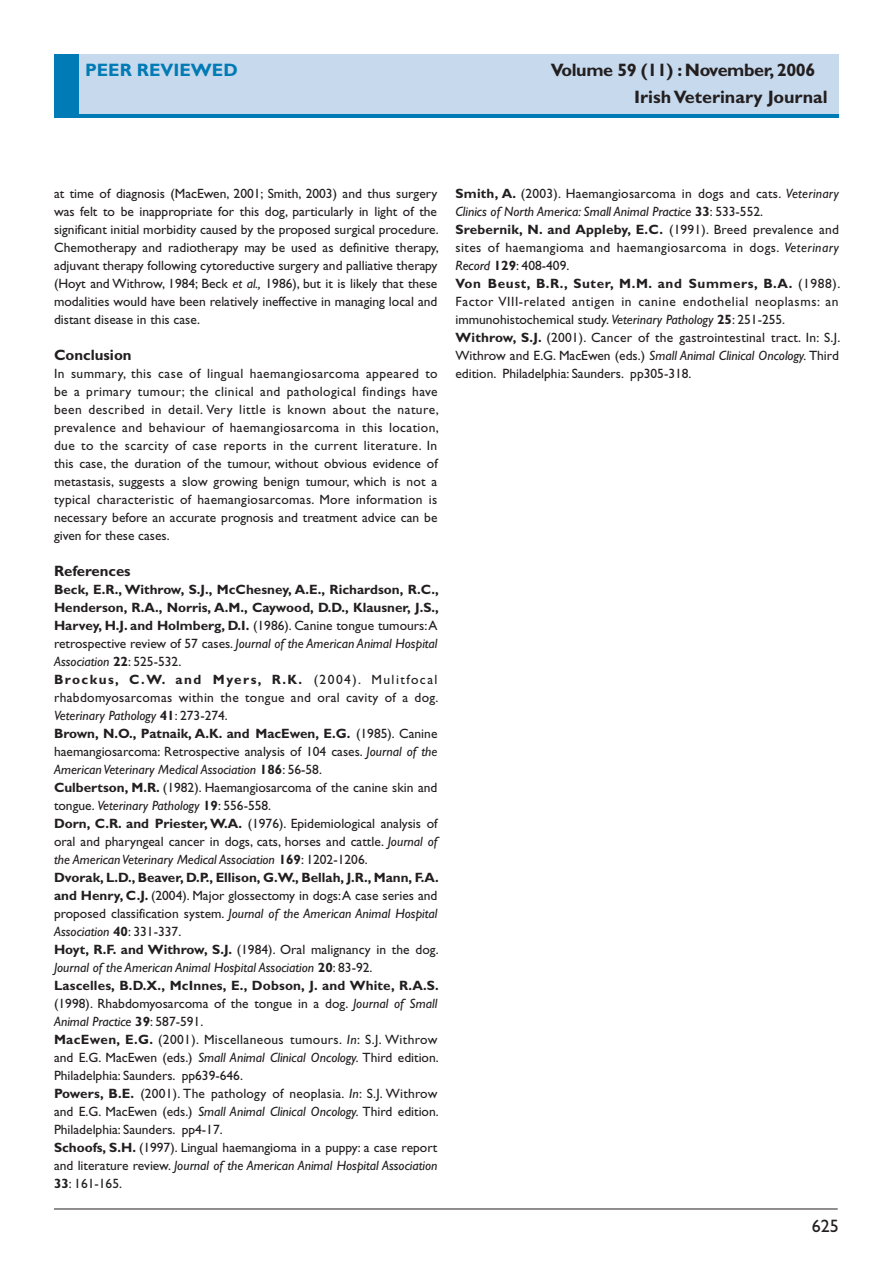
<style>
.page{position:relative;width:893px;height:1263px;background:#fff}
.page>*{position:absolute;margin:0;border:0;box-sizing:border-box;transform-origin:0 0}
.t1{font:700 18px/27px "Gill Sans";letter-spacing:-.025em;color:#231f20}
.t2{font:700 18px "Gill Sans";color:#007bb5}
.t3{font:18px "Gill Sans";color:#231f20}
.t4{font:700 15px "Gill Sans";color:#231f20}
.t5{font:13.5px/18px "Gill Sans";color:#231f20}
.t6{font:13.5px/18px "Gill Sans";letter-spacing:.025em;color:#231f20}
.s1{font-style:italic}
.s2{font-weight:700}
</style>
<div class="page">
<hr style="left:54px;top:1208px;width:784px;height:1px;background:#231f20">
<div style="left:54px;top:54px;width:785px;height:64px;background:#007bb5"></div>
<div style="left:80px;top:54px;width:759px;height:60px;background:#c7d9ec"></div>
<h1 class="t2" style="left:85px;top:60px;width:154px">Peer reviewed</h1>
<h1 class="t1" style="left:634px;top:57px;width:195px;text-indent:-83px">Volume 59 (11) : November, 2006<br>I rish Veterinary Journal</h1>
<p class="t5" style="left:54px;top:184px;width:386px">at time of diagnosis (MacEwen, 2001; Smith, 2003) and thus surgery was felt to be inappropriate for this dog, particularly in light of the significant initial morbidity caused by the proposed surgical procedure.<br>Chemotherapy and radiotherapy may be used as definitive therapy, adjuvant therapy following cytoreductive surgery and palliative therapy (Hoyt and Withrow, 1984; Beck <span class="s1">et al.,</span> 1986), but it is likely that these modalities would have been relatively ineffective in managing local and distant disease in this case.</p>
<p class="t4" style="left:54px;top:346px;width:79px">Conclusion</p>
<p class="t6" style="left:54px;top:364px;width:386px">In summary, this case of lingual haemangiosarcoma appeared to be a primary tumour; the clinical and pathological findings have been described in detail. Very little is known about the nature, prevalence and behaviour of haemangiosarcoma in this location, due to the scarcity of case reports in the current literature. In this case, the duration of the tumour, without obvious evidence of metastasis, suggests a slow growing benign tumour, which is not a typical characteristic of haemangiosarcomas. More information is necessary before an accurate prognosis and treatment advice can be given for these cases.</p>
<p class="t4" style="left:54px;top:562px;width:78px">References</p>
<p class="t5" style="left:54px;top:580px;width:386px"><span class="s2">Beck, E.R., Withrow, S.J., McChesney, A.E., Richardson, R.C., Henderson, R.A., Norris, A.M., Caywood, D.D., Klausner, J.S., Harvey, H.J. and Holmberg, D.I .</span> (1986). Canine tongue tumours: A retrospective review of 57 cases. <span class="s1">Journal of the American Animal Hospital Association</span> <span class="s2">22</span>: 525-532.<br><span class="s2">Brockus, C.W. and Myers, R.K.</span> (2004). Mulitfocal rhabdomyosarcomas within the tongue and oral cavity of a dog.<br><span class="s1">Veterinary Pathology</span> <span class="s2">41</span>: 273-274.<br><span class="s2">Brown, N.O., Patnaik, A.K. and MacEwen, E.G.</span> (1985). Canine haemangiosarcoma: Retrospective analysis of 104 cases. <span class="s1">Journal of the American Veterinary Medical Association</span> <span class="s2">186</span>: 56-58.<br><span class="s2">Culbertson, M.R.</span> (1982). Haemangiosarcoma of the canine skin and tongue. <span class="s1">Veterinary Pathology</span> <span class="s2">19</span>: 556-558.<br><span class="s2">Dorn, C.R. and Priester, W.A.</span> (1976). Epidemiological analysis of oral and pharyngeal cancer in dogs, cats, horses and cattle. <span class="s1">Journal of the American Veterinary Medical Association</span> <span class="s2">169</span>: 1202-1206.<br><span class="s2">Dvorak, L.D., Beaver, D.P., Ellison, G.W., Bellah, J.R., Mann, F.A. and Henry, C.J.</span> (2004). Major glossectomy in dogs: A case series and proposed classification system. <span class="s1">Journal of the American Animal Hospital Association</span> <span class="s2">40</span>: 331-337.<br><span class="s2">Hoyt, R.F. and Withrow, S.J.</span> (1984). Oral malignancy in the dog.<br><span class="s1">Journal of the American Animal Hospital Association</span> <span class="s2">20</span>: 83-92.<br><span class="s2">Lascelles, B.D.X., McI nnes, E., Dobson, J. and White, R.A.S. </span>(1998). Rhabdomyosarcoma of the tongue in a dog. <span class="s1">Journal of Small Animal Practice</span> <span class="s2">39</span>: 587-591.<br><span class="s2">MacEwen, E.G.</span> (2001). Miscellaneous tumours. <span class="s1">In</span>: S.J. Withrow and E.G. MacEwen (eds.) <span class="s1">Small Animal Clinical Oncology.</span> Third edition.<br>Philadelphia: Saunders. pp639-646.<br><span class="s2">Powers, B.E.</span> (2001). The pathology of neoplasia. <span class="s1">In</span>: S.J. Withrow and E.G. MacEwen (eds.) <span class="s1">Small Animal Clinical Oncology.</span> Third edition.<br>Philadelphia: Saunders. pp4-17.<br><span class="s2">Schoofs, S.H.</span> (1997). Lingual haemangioma in a puppy: a case report and literature review. <span class="s1">Journal of the American Animal Hospital Association </span><span class="s2">33</span>: 161-165.</p>
<p class="t5" style="left:455px;top:184px;width:386px"><span class="s2">Smith, A.</span> (2003). Haemangiosarcoma in dogs and cats. <span class="s1">Veterinary Clinics of North America: Small Animal Practice</span> <span class="s2">33</span>: 533-552.<br><span class="s2">Srebernik, N. and Appleby, E.C.</span> (1991). Breed prevalence and sites of haemangioma and haemangiosarcoma in dogs. <span class="s1">Veterinary Record</span> <span class="s2">129</span>: 408-409.<br><span class="s2">Von Beust, B.R., Suter, M.M. and Summers, B.A.</span> (1988).<br>Factor VIII-related antigen in canine endothelial neoplasms: an immunohistochemical study. <span class="s1">Veterinary Pathology</span> <span class="s2">25</span>: 251-255.<br><span class="s2">Withrow, S.J.</span> (2001). Cancer of the gastrointestinal tract. In: S.J.<br>Withrow and E.G. MacEwen (eds.) <span class="s1">Small Animal Clinical Oncology.</span> Third edition. Philadelphia: Saunders. pp305-318.</p>
<h1 class="t3" style="left:812px;top:1216px;width:28px">625</h1>
</div>
